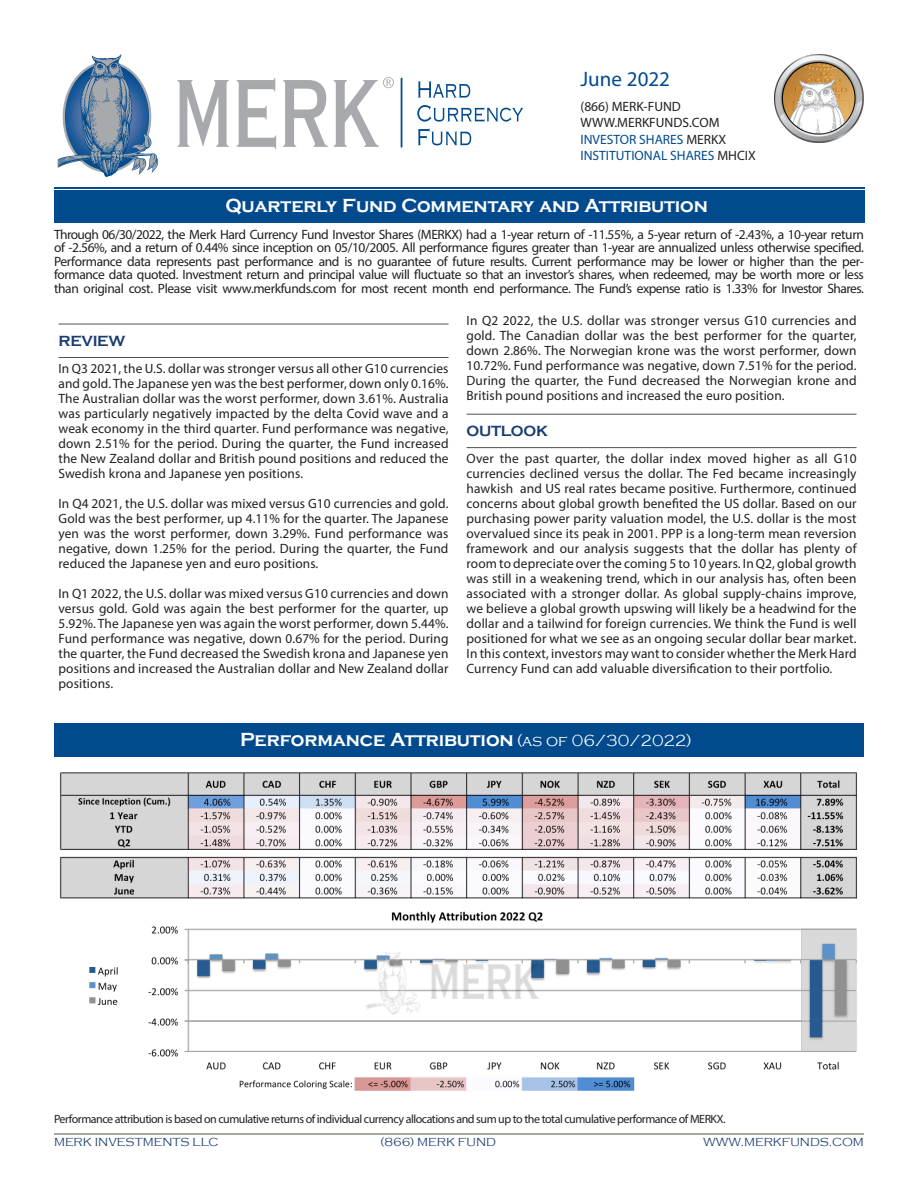
<style>
.page{position:relative;width:918px;height:1188px;background:#fff}
.page>*{position:absolute;margin:0;border:0;box-sizing:border-box;transform-origin:0 0}
.t1{font:21px "Myriad Pro";color:#004a8d}
.Headings{font:700 19.5px "Copperplate Gothic";letter-spacing:-.01em;color:#fff}
.t2{font:700 15.15px "Copperplate Gothic";letter-spacing:-.02em;color:#1a3c71}
.BodyDisclosure{font:13.5px/15px "Myriad Pro";letter-spacing:.01em;color:#231f20;text-align:justify}
.BodyDisclosure-2{font:13.5px "Myriad Pro";color:#004a8d}
.BodyDisclosure-3{font:12px "Myriad Pro";letter-spacing:-.04em;color:#231f20}
.t3{font:300 12px "Copperplate Gothic";color:#1a3c71}
.s1{color:#231f20}
.s2{font-weight:300;font-size:16.5px}
</style>
<div class="page">
<svg style="left:178px;top:80px;width:51px;height:67px"></svg>
<svg style="left:237px;top:78px;width:39px;height:71px"></svg>
<svg style="left:283px;top:80px;width:45px;height:67px"></svg>
<svg style="left:334px;top:77px;width:60px;height:70px"></svg>
<hr style="left:401px;top:78px;width:1px;height:69px;background:#004a8d">
<svg style="left:58px;top:54px;width:100px;height:123px"></svg>
<svg style="left:418px;top:81px;width:52px;height:17px"></svg>
<svg style="left:417px;top:105px;width:106px;height:17px"></svg>
<svg style="left:418px;top:128px;width:53px;height:17px"></svg>
<div style="left:54px;top:723px;width:810px;height:34px;background:#004a8d"></div>
<div style="left:54px;top:190px;width:810px;height:33px;background:#004a8d"></div>
<hr style="left:54px;top:187px;width:810px;height:2px;background:#004a8d">
<hr style="left:54px;top:1134px;width:810px;height:1px;background:#535249">
<hr style="left:58px;top:324px;width:391px;height:1px;background:#535249">
<hr style="left:58px;top:357px;width:391px;height:1px;background:#535249">
<hr style="left:467px;top:414px;width:390px;height:1px;background:#535249">
<hr style="left:467px;top:447px;width:390px;height:1px;background:#535249">
<img style="left:60px;top:772px;width:798px;height:319px">
<img style="left:774px;top:54px;width:90px;height:89px">
<p class="t1" style="left:580px;top:66px;width:91px">June 2022</p>
<p class="BodyDisclosure" style="left:580px;top:99px;width:102px">(866) MERK-FUND</p>
<p class="BodyDisclosure" style="left:580px;top:115px;width:141px">WWW.MERKFUNDS.COM</p>
<p class="BodyDisclosure-2" style="left:580px;top:131px;width:147px">INVESTOR SHARES <span class="s1">MERKX</span></p>
<p class="BodyDisclosure-2" style="left:580px;top:147px;width:177px">INSTITUTIONAL SHARES <span class="s1">MHCIX</span></p>
<p class="Headings" style="left:225px;top:195px;width:484px">Quarterly Fund Commentary and Attribution</p>
<p class="BodyDisclosure" style="left:54px;top:227px;width:812px;line-height:13.5px">Through 06/30/2022, the Merk Hard Currency Fund Investor Shares (MERKX) had a 1-year return of -11.55%, a 5-year return of -2.43%, a 10-year return of -2.56%, and a return of 0.44% since inception on 05/10/2005. All performance figures greater than 1-year are annualized unless otherwise specified.<br>Performance data represents past performance and is no guarantee of future results. Current performance may be lower or higher than the per&shy;formance data quoted. Investment return and principal value will fluctuate so that an investor’s shares, when redeemed, may be worth more or less than original cost. Please visit www.merkfunds.com for most recent month end performance. The Fund’s expense ratio is 1.33% for Investor Shares.</p>
<p class="t2" style="left:58px;top:333px;width:68px">REVIEW</p>
<p class="BodyDisclosure" style="left:58px;top:361px;width:392px">In Q3 2021, the U.S. dollar was stronger versus all other G10 currencies and gold. The Japanese yen was the best performer, down only 0.16%.<br>The Australian dollar was the worst performer, down 3.61%. Australia was particularly negatively impacted by the delta Covid wave and a weak economy in the third quarter. Fund performance was negative, down 2.51% for the period. During the quarter, the Fund increased the New Zealand dollar and British pound positions and reduced the Swedish krona and Japanese yen positions.</p>
<p class="BodyDisclosure" style="left:58px;top:496px;width:392px">In Q4 2021, the U.S. dollar was mixed versus G10 currencies and gold.<br>Gold was the best performer, up 4.11% for the quarter. The Japanese yen was the worst performer, down 3.29%. Fund performance was negative, down 1.25% for the period. During the quarter, the Fund reduced the Japanese yen and euro positions.</p>
<p class="BodyDisclosure" style="left:58px;top:586px;width:392px">In Q1 2022, the U.S. dollar was mixed versus G10 currencies and down versus gold. Gold was again the best performer for the quarter, up 5.92%. The Japanese yen was again the worst performer, down 5.44%.<br>Fund performance was negative, down 0.67% for the period. During the quarter, the Fund decreased the Swedish krona and Japanese yen positions and increased the Australian dollar and New Zealand dollar positions.</p>
<p class="BodyDisclosure" style="left:467px;top:313px;width:392px">In Q2 2022, the U.S. dollar was stronger versus G10 currencies and gold. The Canadian dollar was the best performer for the quarter, down 2.86%. The Norwegian krone was the worst performer, down 10.72%. Fund performance was negative, down 7.51% for the period.<br>During the quarter, the Fund decreased the Norwegian krone and British pound positions and increased the euro position.</p>
<p class="t2" style="left:467px;top:423px;width:83px">OUTLOOK</p>
<p class="BodyDisclosure" style="left:467px;top:451px;width:392px">Over the past quarter, the dollar index moved higher as all G10 currencies declined versus the dollar. The Fed became increasingly hawkish and US real rates became positive. Furthermore, continued concerns about global growth benefited the US dollar. Based on our purchasing power parity valuation model, the U.S. dollar is the most overvalued since its peak in 2001. PPP is a long-term mean reversion framework and our analysis suggests that the dollar has plenty of room to depreciate over the coming 5 to 10 years. In Q2, global growth was still in a weakening trend, which in our analysis has, often been associated with a stronger dollar. As global supply-chains improve, we believe a global growth upswing will likely be a headwind for the dollar and a tailwind for foreign currencies. We think the Fund is well positioned for what we see as an ongoing secular dollar bear market.<br>In this context, investors may want to consider whether the Merk Hard Currency Fund can add valuable diversification to their portfolio.</p>
<p class="Headings" style="left:240px;top:728px;width:453px">Performance Attribution <span class="s2">(as of 06/30/2022)</span></p>
<p class="BodyDisclosure-3" style="left:54px;top:1112px;width:673px">Performance attribution is based on cumulative returns of individual currency allocations and sum up to the total cumulative performance of MERKX.</p>
<p class="t3" style="left:54px;top:1136px;width:166px">MERK INVESTMENTS LLC</p>
<p class="t3" style="left:381px;top:1136px;width:117px">(866) MERK FUND</p>
<p class="t3" style="left:703px;top:1136px;width:162px">WWW.MERKFUNDS.COM</p>
</div>
